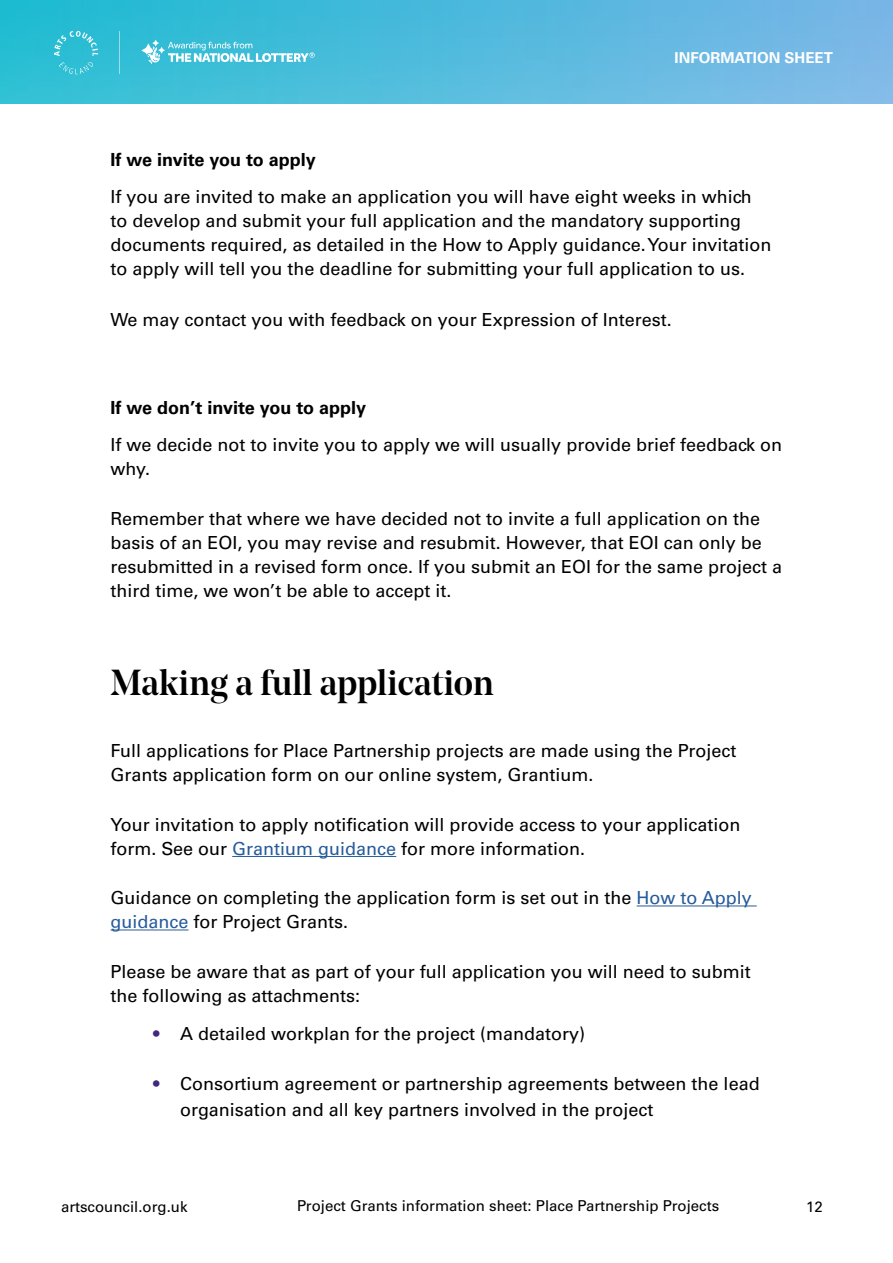
<style>
.page{position:relative;width:893px;height:1263px;background:#fff}
.page>*{position:absolute;margin:0;border:0;box-sizing:border-box;transform-origin:0 0}
.H1_Style{font:500 36px "Noe Display";color:#000}
.Body{font:18px/24px "Univers LT Std";color:#000}
.H2_Style{font:700 18px "Univers LT Std";color:#000}
.t1{font:15px "Univers LT Std";color:#000}
.t2{font:700 15px "Univers LT Std";color:#fff}
.s1{color:#275b9b}
.s2{color:#41277e}
</style>
<div class="page">
<img style="left:0;top:0;width:893px;height:103px">
<svg style="left:54px;top:31px;width:261px;height:43px;background:#4bc3da"></svg>
<hr style="left:232px;top:856px;width:164px;height:1px;background:#275b9b">
<hr style="left:637px;top:905px;width:120px;height:1px;background:#275b9b">
<hr style="left:111px;top:929px;width:78px;height:1px;background:#275b9b">
<p class="t2" style="left:675px;top:49px;width:160px">INFORMATION SHEET</p>
<p class="H2_Style" style="left:111px;top:149px;width:207px">If we invite you to apply</p>
<p class="Body" style="left:111px;top:185px;width:662px">If you are invited to make an application you will have eight weeks in which to develop and submit your full application and the mandatory supporting documents required, as detailed in the How to Apply guidance. Your invitation to apply will tell you the deadline for submitting your full application to us.</p>
<p class="Body" style="left:111px;top:307px;width:563px">We may contact you with feedback on your Expression of Interest.</p>
<p class="H2_Style" style="left:111px;top:397px;width:257px">If we don’t invite you to apply</p>
<p class="Body" style="left:111px;top:433px;width:673px">If we decide not to invite you to apply we will usually provide brief feedback on why.</p>
<p class="Body" style="left:111px;top:506px;width:673px">Remember that where we have decided not to invite a full application on the basis of an EOI, you may revise and resubmit. However, that EOI can only be resubmitted in a revised form once. If you submit an EOI for the same project a third time, we won’t be able to accept it.</p>
<p class="H1_Style" style="left:111px;top:660px;width:385px">Making a full application</p>
<p class="Body" style="left:111px;top:739px;width:627px">Full applications for Place Partnership projects are made using the Project<br>Grants application form on our online system, Grantium.</p>
<p class="Body" style="left:111px;top:812px;width:631px">Your invitation to apply notification will provide access to your application form. See our <span class="s1">Grantium guidance</span> for more information.</p>
<p class="Body" style="left:111px;top:886px;width:643px">Guidance on completing the application form is set out in the <span class="s1">How to Apply guidance</span> for Project Grants.</p>
<p class="Body" style="left:111px;top:959px;width:642px">Please be aware that as part of your full application you will need to submit the following as attachments:</p>
<p class="Body" style="left:153px;top:1021px;width:434px"><span class="s2">•</span> A detailed workplan for the project (mandatory)</p>
<p class="Body" style="left:180px;top:1071px;width:581px;line-height:25.2px;text-indent:-27px"><span class="s2">•</span> Consortium agreement or partnership agreements between the lead organisation and all key partners involved in the project</p>
<p class="t1" style="left:61px;top:1197px;width:128px">artscouncil.org.uk</p>
<p class="t1" style="left:297px;top:1197px;width:424px">Project Grants information sheet: Place Partnership Projects</p>
<p class="t1" style="left:806px;top:1197px;width:18px">12</p>
</div>
